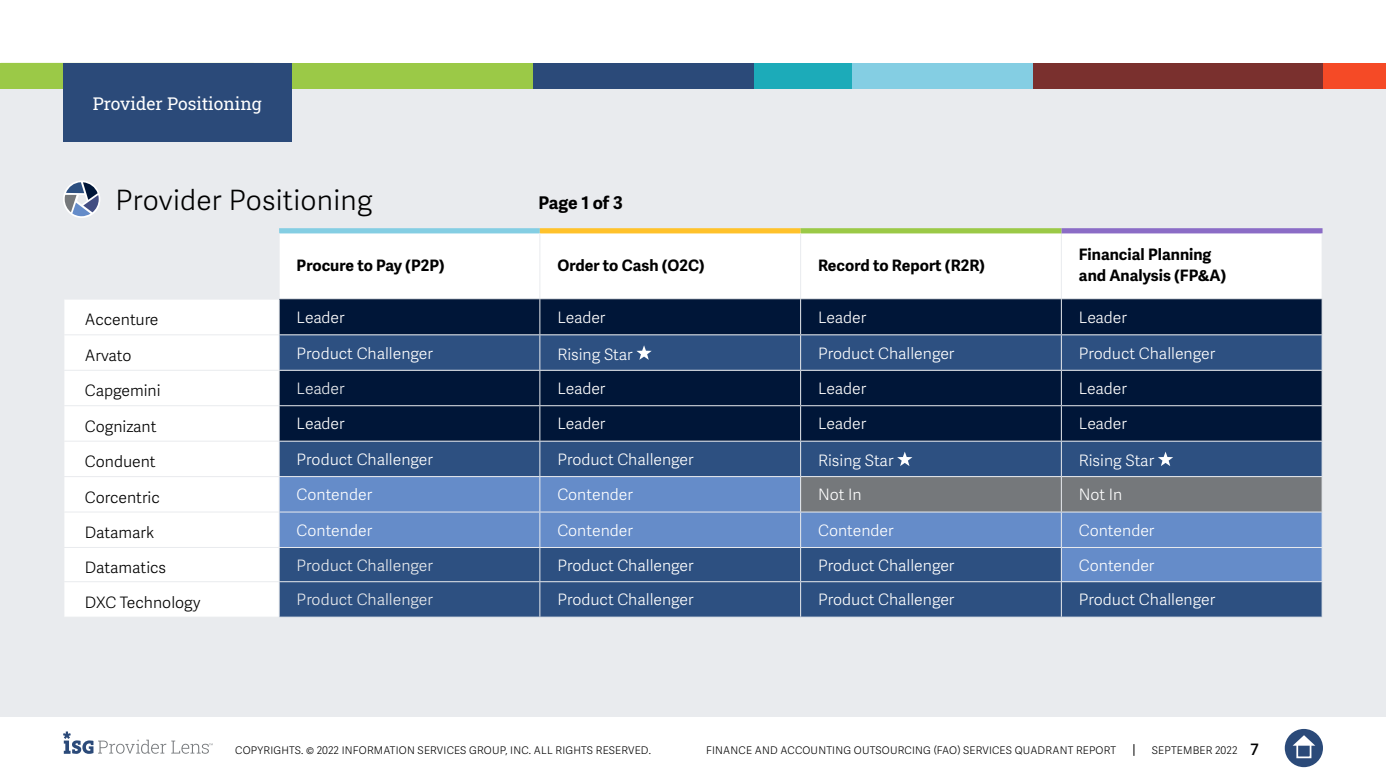
<style>
.page{position:relative;width:1386px;height:780px;background:#fff}
.page>*{position:absolute;margin:0;border:0;box-sizing:border-box;transform-origin:0 0}
.t1{font:300 28px "Adelle Sans";letter-spacing:.01em;color:#000}
.t2{font:17.5px "Roboto Slab ISG P Regular";color:#fff}
.t3{font:700 17.5px "Adelle Sans";letter-spacing:-.01em;color:#000}
.t4{font:300 15.75px "Adelle Sans";color:#fff}
.t5{font:700 15.75px/21px "Adelle Sans";color:#000}
.t6{font:300 15.75px "Adelle Sans";color:#000}
.t7{font:300 15.75px "Adelle Sans";color:#e9ebee}
.t8{font:300 10.5px "Adelle Sans";letter-spacing:.02em;color:#000}
.s1{font-weight:600;font-size:15.75px}
</style>
<div class="page">
<svg style="left:1133px;top:744px;width:1px;height:12px"></svg>
<div style="left:1285px;top:729px;width:38px;height:38px;background:#2b4a79;border-radius:50%"></div>
<svg style="left:1293px;top:735px;width:22px;height:10px"></svg>
<div style="left:1296px;top:743px;width:15px;height:15px;border:2px solid #fff"></div>
<svg style="left:63px;top:731px;width:150px;height:23px"></svg>
<div style="left:0;top:63px;width:1386px;height:654px;background:#e9ebee"></div>
<div style="left:0;top:63px;width:533px;height:25px;background:#9bc947"></div>
<div style="left:533px;top:63px;width:223px;height:25px;background:#2b4a79"></div>
<div style="left:850px;top:63px;width:184px;height:25px;background:#84cee3"></div>
<div style="left:1323px;top:63px;width:63px;height:25px;background:#f54a26"></div>
<div style="left:1033px;top:63px;width:290px;height:25px;background:#7a302e"></div>
<div style="left:754px;top:63px;width:98px;height:25px;background:#1cabb9"></div>
<div style="left:63px;top:63px;width:229px;height:79px;background:#2b4a79"></div>
<svg style="left:63px;top:180px;width:37px;height:38px"></svg>
<svg style="left:65px;top:182px;width:34px;height:34px"></svg>
<div style="left:280px;top:233px;width:1042px;height:65px;background:#fff"></div>
<div style="left:64px;top:300px;width:215px;height:316px;background:#fff"></div>
<div style="left:280px;top:299px;width:1042px;height:35px;background:#001638"></div>
<svg style="left:280px;top:335px;width:1042px;height:281px;background:#1c3a64"></svg>
<svg style="left:280px;top:477px;width:1042px;height:104px;background:#557bb4"></svg>
<div style="left:801px;top:477px;width:521px;height:34px;background:#75787b"></div>
<hr style="left:63px;top:334px;width:216px;height:1px;background:#e9ebee">
<hr style="left:63px;top:370px;width:216px;height:1px;background:#e9ebee">
<hr style="left:63px;top:405px;width:216px;height:1px;background:#e9ebee">
<hr style="left:63px;top:441px;width:216px;height:1px;background:#e9ebee">
<hr style="left:63px;top:476px;width:216px;height:1px;background:#e9ebee">
<hr style="left:63px;top:511px;width:216px;height:1px;background:#e9ebee">
<hr style="left:63px;top:547px;width:216px;height:1px;background:#e9ebee">
<hr style="left:63px;top:581px;width:216px;height:1px;background:#e9ebee">
<div style="left:279px;top:228px;width:261px;height:5px;background:#84cee3"></div>
<hr style="left:1061px;top:233px;width:1px;height:65px;background:#e9ebee">
<div style="left:1061px;top:228px;width:262px;height:5px;background:#8b6cc6"></div>
<div style="left:540px;top:228px;width:261px;height:5px;background:#ffc22b"></div>
<hr style="left:539px;top:233px;width:1px;height:65px;background:#e9ebee">
<div style="left:801px;top:228px;width:260px;height:5px;background:#9bc947"></div>
<hr style="left:800px;top:233px;width:1px;height:65px;background:#e9ebee">
<hr style="left:1061px;top:477px;width:1px;height:34px;background:#e9ebee">
<hr style="left:539px;top:299px;width:1px;height:35px;background:#e9ebee">
<hr style="left:800px;top:299px;width:1px;height:35px;background:#e9ebee">
<hr style="left:1061px;top:299px;width:1px;height:35px;background:#e9ebee">
<hr style="left:279px;top:405px;width:261px;height:1px;background:#e9ebee">
<hr style="left:539px;top:371px;width:1px;height:34px;background:#e9ebee">
<hr style="left:540px;top:405px;width:261px;height:1px;background:#e9ebee">
<hr style="left:539px;top:406px;width:1px;height:35px;background:#e9ebee">
<hr style="left:800px;top:371px;width:1px;height:34px;background:#e9ebee">
<hr style="left:801px;top:405px;width:260px;height:1px;background:#e9ebee">
<hr style="left:800px;top:406px;width:1px;height:35px;background:#e9ebee">
<hr style="left:1061px;top:371px;width:1px;height:34px;background:#e9ebee">
<hr style="left:1061px;top:405px;width:262px;height:1px;background:#e9ebee">
<hr style="left:1061px;top:406px;width:1px;height:35px;background:#e9ebee">
<hr style="left:279px;top:370px;width:261px;height:1px;background:#e9ebee">
<hr style="left:279px;top:441px;width:261px;height:1px;background:#e9ebee">
<hr style="left:279px;top:581px;width:261px;height:1px;background:#e9ebee">
<hr style="left:540px;top:441px;width:261px;height:1px;background:#e9ebee">
<hr style="left:539px;top:441px;width:1px;height:35px;background:#e9ebee">
<hr style="left:539px;top:548px;width:1px;height:33px;background:#e9ebee">
<hr style="left:540px;top:581px;width:261px;height:1px;background:#e9ebee">
<hr style="left:539px;top:582px;width:1px;height:34px;background:#e9ebee">
<hr style="left:800px;top:582px;width:1px;height:34px;background:#e9ebee">
<hr style="left:800px;top:548px;width:1px;height:33px;background:#e9ebee">
<hr style="left:801px;top:581px;width:260px;height:1px;background:#e9ebee">
<hr style="left:1061px;top:582px;width:1px;height:34px;background:#e9ebee">
<hr style="left:1061px;top:370px;width:262px;height:1px;background:#e9ebee">
<hr style="left:1061px;top:335px;width:1px;height:35px;background:#e9ebee">
<hr style="left:801px;top:370px;width:260px;height:1px;background:#e9ebee">
<hr style="left:279px;top:476px;width:261px;height:1px;background:#e9ebee">
<hr style="left:279px;top:511px;width:261px;height:1px;background:#e9ebee">
<hr style="left:279px;top:547px;width:261px;height:1px;background:#e9ebee">
<hr style="left:539px;top:512px;width:1px;height:35px;background:#e9ebee">
<hr style="left:540px;top:547px;width:261px;height:1px;background:#e9ebee">
<hr style="left:540px;top:476px;width:261px;height:1px;background:#e9ebee">
<hr style="left:539px;top:477px;width:1px;height:34px;background:#e9ebee">
<hr style="left:800px;top:477px;width:1px;height:34px;background:#e9ebee">
<hr style="left:540px;top:511px;width:261px;height:1px;background:#e9ebee">
<hr style="left:801px;top:511px;width:260px;height:1px;background:#e9ebee">
<hr style="left:800px;top:512px;width:1px;height:35px;background:#e9ebee">
<hr style="left:801px;top:547px;width:260px;height:1px;background:#e9ebee">
<hr style="left:1061px;top:511px;width:262px;height:1px;background:#e9ebee">
<hr style="left:1061px;top:512px;width:1px;height:35px;background:#e9ebee">
<hr style="left:1061px;top:547px;width:262px;height:1px;background:#e9ebee">
<hr style="left:1061px;top:548px;width:1px;height:33px;background:#e9ebee">
<hr style="left:1061px;top:581px;width:262px;height:1px;background:#e9ebee">
<hr style="left:801px;top:441px;width:260px;height:1px;background:#e9ebee">
<hr style="left:800px;top:441px;width:1px;height:35px;background:#e9ebee">
<hr style="left:801px;top:476px;width:260px;height:1px;background:#e9ebee">
<hr style="left:1061px;top:441px;width:262px;height:1px;background:#e9ebee">
<hr style="left:1061px;top:441px;width:1px;height:35px;background:#e9ebee">
<hr style="left:1061px;top:476px;width:262px;height:1px;background:#e9ebee">
<hr style="left:539px;top:335px;width:1px;height:35px;background:#e9ebee">
<hr style="left:800px;top:335px;width:1px;height:35px;background:#e9ebee">
<hr style="left:540px;top:370px;width:261px;height:1px;background:#e9ebee">
<svg style="left:636px;top:345px;width:16px;height:15px"></svg>
<svg style="left:897px;top:451px;width:15px;height:15px"></svg>
<svg style="left:1158px;top:451px;width:15px;height:15px"></svg>
<p class="t2" style="left:93px;top:91px;width:171px">Provider Positioning</p>
<h1 class="t1" style="left:116px;top:183px;width:258px">Provider Positioning</h1>
<p class="t3" style="left:539px;top:192px;width:86px">Page 1 of 3</p>
<p class="t5" style="left:297px;top:255px;width:150px">Procure to Pay (P2P)</p>
<p class="t5" style="left:557px;top:255px;width:149px">Order to Cash (O2C)</p>
<p class="t5" style="left:818px;top:255px;width:169px">Record to Report (R2R)</p>
<p class="t5" style="left:1079px;top:244px;width:149px">Financial Planning and Analysis (FP&amp;A)</p>
<p class="t6" style="left:85px;top:311px;width:75px">Accenture</p>
<p class="t4" style="left:297px;top:308px;width:50px">Leader</p>
<p class="t4" style="left:557px;top:308px;width:50px">Leader</p>
<p class="t4" style="left:818px;top:308px;width:50px">Leader</p>
<p class="t4" style="left:1079px;top:308px;width:50px">Leader</p>
<p class="t6" style="left:85px;top:346px;width:48px">Arvato</p>
<p class="t4" style="left:297px;top:344px;width:138px">Product Challenger</p>
<p class="t4" style="left:557px;top:345px;width:77px">Rising Star</p>
<p class="t4" style="left:818px;top:344px;width:138px">Product Challenger</p>
<p class="t4" style="left:1079px;top:344px;width:138px">Product Challenger</p>
<p class="t6" style="left:85px;top:381px;width:77px">Capgemini</p>
<p class="t7" style="left:297px;top:379px;width:50px">Leader</p>
<p class="t4" style="left:557px;top:379px;width:50px">Leader</p>
<p class="t4" style="left:818px;top:379px;width:50px">Leader</p>
<p class="t4" style="left:1079px;top:379px;width:50px">Leader</p>
<p class="t6" style="left:85px;top:417px;width:73px">Cognizant</p>
<p class="t4" style="left:297px;top:414px;width:50px">Leader</p>
<p class="t4" style="left:557px;top:414px;width:50px">Leader</p>
<p class="t4" style="left:818px;top:414px;width:50px">Leader</p>
<p class="t4" style="left:1079px;top:414px;width:50px">Leader</p>
<p class="t6" style="left:85px;top:452px;width:72px">Conduent</p>
<p class="t4" style="left:297px;top:450px;width:138px">Product Challenger</p>
<p class="t4" style="left:557px;top:450px;width:138px">Product Challenger</p>
<p class="t4" style="left:818px;top:451px;width:77px">Rising Star</p>
<p class="t4" style="left:1079px;top:451px;width:77px">Rising Star</p>
<p class="t6" style="left:85px;top:488px;width:77px">Corcentric</p>
<p class="t4" style="left:297px;top:485px;width:77px">Contender</p>
<p class="t4" style="left:557px;top:485px;width:77px">Contender</p>
<p class="t4" style="left:818px;top:485px;width:45px">Not In</p>
<p class="t4" style="left:1079px;top:485px;width:45px">Not In</p>
<p class="t6" style="left:85px;top:523px;width:71px">Datamark</p>
<p class="t4" style="left:297px;top:521px;width:77px">Contender</p>
<p class="t4" style="left:557px;top:521px;width:77px">Contender</p>
<p class="t4" style="left:818px;top:521px;width:77px">Contender</p>
<p class="t4" style="left:1079px;top:521px;width:77px">Contender</p>
<p class="t6" style="left:85px;top:558px;width:83px">Datamatics</p>
<p class="t7" style="left:297px;top:556px;width:138px">Product Challenger</p>
<p class="t4" style="left:557px;top:556px;width:138px">Product Challenger</p>
<p class="t4" style="left:818px;top:556px;width:138px">Product Challenger</p>
<p class="t4" style="left:1079px;top:556px;width:77px">Contender</p>
<p class="t6" style="left:85px;top:593px;width:117px">DXC Technology</p>
<p class="t7" style="left:297px;top:590px;width:138px">Product Challenger</p>
<p class="t4" style="left:557px;top:590px;width:138px">Product Challenger</p>
<p class="t4" style="left:818px;top:590px;width:138px">Product Challenger</p>
<p class="t4" style="left:1079px;top:590px;width:138px">Product Challenger</p>
<p class="t8" style="left:235px;top:744px;width:417px">COPYRIGHTS. © 2022 INFORMATION SERVICES GROUP, INC. ALL RIGHTS RESERVED.</p>
<p class="t8" style="left:706px;top:744px;width:412px">FINANCE AND ACCOUNTING OUTSOURCING (FAO) SERVICES QUADRANT REPORT</p>
<p class="t8" style="left:1152px;top:744px;width:109px">SEPTEMBER 2022 <span class="s1">7</span></p>
</div>
